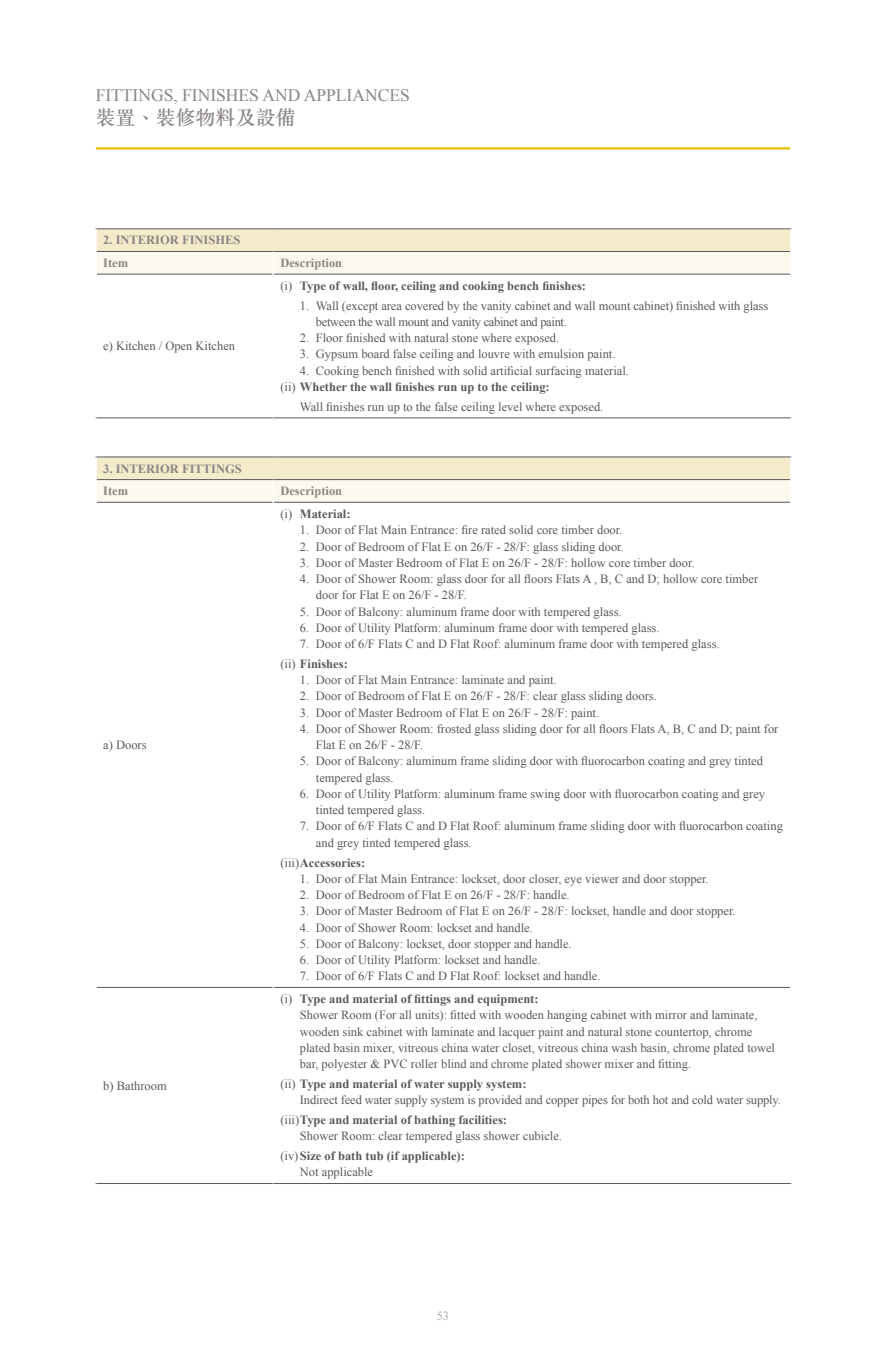
<style>
.page{position:relative;width:886px;height:1372px;background:#fff}
.page>*{position:absolute;margin:0;border:0;box-sizing:border-box;transform-origin:0 0}
.t1{font:500 20px "M Sung HK";color:#8a8584}
.t2{font:17.5px "Times New Roman";color:#8a8584}
.t3{font:12.5px/16.2px "Times New Roman";color:#58595b}
.t4{font:700 12.5px/16.2px "Times New Roman";color:#58595b}
.t5{font:700 12.5px/22.6px "Times New Roman";color:#8a8584}
.t6{font:12.5px "Times New Roman";color:#a7a9ac}
.s1{font-weight:400}
.s2{font-weight:700}
</style>
<div class="page">
<hr style="left:96px;top:147px;width:694px;height:3px;background:#e9c31d">
<hr style="left:97px;top:502px;width:176px;height:1px;background:#58595b">
<hr style="left:274px;top:502px;width:516px;height:1px;background:#58595b">
<hr style="left:97px;top:987px;width:176px;height:1px;background:#58595b">
<hr style="left:274px;top:987px;width:516px;height:1px;background:#58595b">
<hr style="left:95px;top:1183px;width:178px;height:1px;background:#58595b">
<hr style="left:273px;top:1183px;width:518px;height:1px;background:#58595b">
<svg style="left:96px;top:457px;width:695px;height:45px;background:#f1ebd7"></svg>
<hr style="left:95px;top:228px;width:178px;height:1px;background:#58595b">
<hr style="left:273px;top:228px;width:518px;height:1px;background:#58595b">
<hr style="left:97px;top:274px;width:176px;height:1px;background:#58595b">
<hr style="left:274px;top:274px;width:516px;height:1px;background:#58595b">
<hr style="left:95px;top:417px;width:178px;height:1px;background:#58595b">
<hr style="left:273px;top:417px;width:518px;height:1px;background:#58595b">
<svg style="left:96px;top:229px;width:695px;height:45px;background:#f1ebd7"></svg>
<hr style="left:95px;top:274px;width:2px;height:144px;background:#fff">
<hr style="left:273px;top:274px;width:1px;height:144px;background:#fff">
<hr style="left:790px;top:274px;width:1px;height:144px;background:#fff">
<h2 class="t2" style="left:96px;top:83px;width:316px">FITTINGS, FINISHES AND APPLIANCES</h2>
<h1 class="t1" style="left:96px;top:103px;width:201px">裝置、裝修物料及設備</h1>
<p class="t5" style="left:103px;top:228px;width:139px">2. INTERIOR FINISHES<br>Item</p>
<p class="t3" style="left:103px;top:338px;width:133px">e) Kitchen / Open Kitchen</p>
<p class="t5" style="left:103px;top:456px;width:140px">3. INTERIOR FITTINGS<br>Item</p>
<p class="t3" style="left:103px;top:736px;width:45px">a) Doors</p>
<p class="t3" style="left:103px;top:1077px;width:65px">b) Bathroom</p>
<p class="t5" style="left:280px;top:251px;width:63px">Description</p>
<p class="t4" style="left:280px;top:277px;width:307px"><span class="s1">(i)</span> Type of wall, floor, ceiling and cooking bench finishes:</p>
<p class="t3" style="left:316px;top:297px;width:454px;text-indent:-16px">1. Wall (except area covered by the vanity cabinet and wall mount cabinet) finished with glass between the wall mount and vanity cabinet and paint.</p>
<p class="t3" style="left:300px;top:330px;width:261px">2. Floor finished with natural stone where exposed.</p>
<p class="t3" style="left:300px;top:346px;width:317px">3. Gypsum board false ceiling and louvre with emulsion paint.</p>
<p class="t3" style="left:280px;top:362px;width:350px;text-indent:19px">4. Cooking bench finished with solid artificial surfacing material. (ii) <span class="s2">Whether the wall finishes run up to the ceiling:</span></p>
<p class="t3" style="left:300px;top:398px;width:305px">Wall finishes run up to the false ceiling level where exposed.</p>
<p class="t5" style="left:280px;top:479px;width:63px">Description</p>
<p class="t4" style="left:280px;top:505px;width:72px"><span class="s1">(i)</span> Material:</p>
<p class="t3" style="left:300px;top:522px;width:324px">1. Door of Flat Main Entrance: fire rated solid core timber door.</p>
<p class="t3" style="left:300px;top:538px;width:325px">2. Door of Bedroom of Flat E on 26/F - 28/F: glass sliding door.</p>
<p class="t3" style="left:300px;top:554px;width:396px">3. Door of Master Bedroom of Flat E on 26/F - 28/F: hollow core timber door.</p>
<p class="t3" style="left:316px;top:570px;width:444px;text-indent:-16px">4. Door of Shower Room: glass door for all floors Flats A , B, C and D; hollow core timber door for Flat E on 26/F - 28/F.</p>
<p class="t3" style="left:300px;top:603px;width:323px">5. Door of Balcony: aluminum frame door with tempered glass.</p>
<p class="t3" style="left:300px;top:619px;width:361px">6. Door of Utility Platform: aluminum frame door with tempered glass.</p>
<p class="t3" style="left:280px;top:634px;width:441px;line-height:19.8px;text-indent:19px">7. Door of 6/F Flats C and D Flat Roof: aluminum frame door with tempered glass. (ii) <span class="s2">Finishes:</span></p>
<p class="t3" style="left:300px;top:671px;width:258px">1. Door of Flat Main Entrance: laminate and paint.</p>
<p class="t3" style="left:300px;top:688px;width:358px">2. Door of Bedroom of Flat E on 26/F - 28/F: clear glass sliding doors.</p>
<p class="t3" style="left:300px;top:704px;width:301px">3. Door of Master Bedroom of Flat E on 26/F - 28/F: paint.</p>
<p class="t3" style="left:316px;top:720px;width:464px;text-indent:-16px">4. Door of Shower Room: frosted glass sliding door for all floors Flats A, B, C and D; paint for<br>Flat E on 26/F - 28/F.</p>
<p class="t3" style="left:316px;top:753px;width:449px;text-indent:-16px">5. Door of Balcony: aluminum frame sliding door with fluorocarbon coating and grey tinted tempered glass.</p>
<p class="t3" style="left:316px;top:785px;width:451px;text-indent:-16px">6. Door of Utility Platform: aluminum frame swing door with fluorocarbon coating and grey tinted tempered glass.</p>
<p class="t3" style="left:316px;top:818px;width:468px;text-indent:-16px">7. Door of 6/F Flats C and D Flat Roof: aluminum frame sliding door with fluorocarbon coating and grey tinted tempered glass.</p>
<p class="t4" style="left:280px;top:853px;width:86px"><span class="s1">(iii)</span>Accessories:</p>
<p class="t3" style="left:300px;top:870px;width:410px">1. Door of Flat Main Entrance: lockset, door closer, eye viewer and door stopper.</p>
<p class="t3" style="left:300px;top:886px;width:271px">2. Door of Bedroom of Flat E on 26/F - 28/F: handle.</p>
<p class="t3" style="left:300px;top:902px;width:437px">3. Door of Master Bedroom of Flat E on 26/F - 28/F: lockset, handle and door stopper.</p>
<p class="t3" style="left:300px;top:919px;width:234px">4. Door of Shower Room: lockset and handle.</p>
<p class="t3" style="left:300px;top:935px;width:273px">5. Door of Balcony: lockset, door stopper and handle.</p>
<p class="t3" style="left:300px;top:951px;width:242px">6. Door of Utility Platform: lockset and handle.</p>
<p class="t3" style="left:300px;top:967px;width:302px">7. Door of 6/F Flats C and D Flat Roof: lockset and handle.</p>
<p class="t3" style="left:300px;top:990px;width:477px;text-indent:-19px">(i) <span class="s2">Type and material of fittings and equipment:<br></span>Shower Room (For all units): fitted with wooden hanging cabinet with mirror and laminate, wooden sink cabinet with laminate and lacquer paint and natural stone countertop, chrome plated basin mixer, vitreous china water closet, vitreous china wash basin, chrome plated towel bar, polyester &amp; PVC roller blind and chrome plated shower mixer and fitting.</p>
<p class="t3" style="left:300px;top:1075px;width:483px;text-indent:-19px">(ii) <span class="s2">Type and material of water supply system:<br></span>Indirect feed water supply system is provided and copper pipes for both hot and cold water supply.</p>
<p class="t3" style="left:300px;top:1111px;width:264px;text-indent:-19px">(iii)<span class="s2">Type and material of bathing facilities:<br></span>Shower Room: clear tempered glass shower cubicle.</p>
<p class="t4" style="left:300px;top:1147px;width:166px;text-indent:-19px"><span class="s1">(iv)</span>Size of bath tub (if applicable):<br><span class="s1">Not applicable</span></p>
<p class="t6" style="left:437px;top:1307px;width:14px">53</p>
</div>
